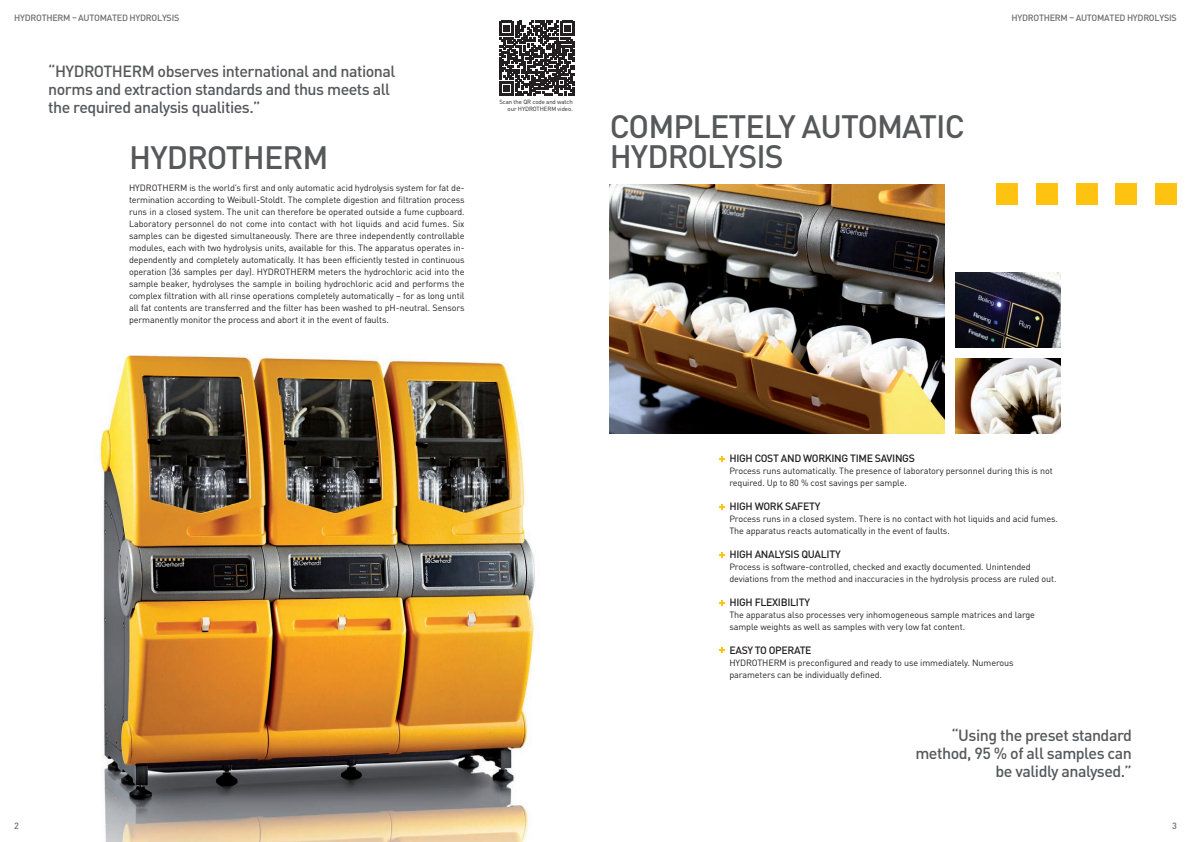
<style>
.page{position:relative;width:1191px;height:842px;background:#fff}
.page>*{position:absolute;margin:0;border:0;box-sizing:border-box;transform-origin:0 0}
.Headline_normal{font:500 32px/30px "DINOT";letter-spacing:-.03em;color:#57585a}
.Hervorgehoben{font:500 16px/18px "DINOT";letter-spacing:-.03em;color:#57585a}
.Fließtext{font:500 10.5px "DINOT";letter-spacing:-.03em;color:#231f20}
.Fließtext-2{font:9px/12px "DINOT";letter-spacing:-.01em;color:#231f20}
.t1{font:500 9px "DINOT";letter-spacing:-.03em;color:#6c6d70}
.t2{font:6px/7.2px "DINOT";letter-spacing:-.01em;color:#231f20;text-align:right}
</style>
<div class="page">
<img style="left:99px;top:355px;width:436px;height:487px">
<img style="left:609px;top:184px;width:335px;height:250px">
<img style="left:955px;top:272px;width:105px;height:75px">
<img style="left:955px;top:359px;width:105px;height:75px">
<div style="left:996px;top:184px;width:22px;height:21px;background:#fec210"></div>
<div style="left:1036px;top:184px;width:21px;height:21px;background:#fec210"></div>
<div style="left:1076px;top:184px;width:21px;height:21px;background:#fec210"></div>
<div style="left:1115px;top:184px;width:22px;height:21px;background:#fec210"></div>
<div style="left:1155px;top:184px;width:21px;height:21px;background:#fec210"></div>
<svg style="left:499px;top:21px;width:75px;height:75px"></svg>
<svg style="left:719px;top:456px;width:5px;height:5px"></svg>
<svg style="left:719px;top:504px;width:5px;height:5px"></svg>
<svg style="left:719px;top:552px;width:5px;height:6px"></svg>
<svg style="left:719px;top:600px;width:5px;height:6px"></svg>
<svg style="left:719px;top:648px;width:5px;height:5px"></svg>
<p class="t1" style="left:14px;top:12px;width:167px">HYDROTHERM – AUTOMATED HYDROLYSIS</p>
<p class="t1" style="left:1011px;top:12px;width:167px">HYDROTHERM – AUTOMATED HYDROLYSIS</p>
<p class="Hervorgehoben" style="left:48px;top:62px;width:349px">“HYDROTHERM observes international and national norms and extraction standards and thus meets all</p>
<p class="Hervorgehoben" style="left:48px;top:98px;width:214px">the required analysis qualities.”</p>
<p class="t2" style="left:499px;top:98px;width:75px">Scan the QR code and watch our HYDROTHERM video.</p>
<p class="Headline_normal" style="left:129px;top:142px;width:201px">HYDROTHERM</p>
<p class="Fließtext-2" style="left:129px;top:182px;width:337px;text-align:justify">HYDROTHERM is the world’s first and only automatic acid hydrolysis system for fat de&shy;termination according to Weibull-Stoldt. The complete digestion and filtration process runs in a closed system. The unit can therefore be operated outside a fume cupboard.<br>Laboratory personnel do not come into contact with hot liquids and acid fumes. Six samples can be digested simultaneously. There are three independently controllable modules, each with two hydrolysis units, available for this. The apparatus operates in&shy;dependently and completely automatically. It has been efficiently tested in continuous operation (36 samples per day). HYDROTHERM meters the hydrochloric acid into the sample beaker, hydrolyses the sample in boiling hydrochloric acid and performs the complex filtration with all rinse operations completely automatically – for as long until all fat contents are transferred and the filter has been washed to pH-neutral. Sensors permanently monitor the process and abort it in the event of faults.</p>
<p class="Headline_normal" style="left:610px;top:111px;width:356px">COMPLETELY AUTOMATIC<br>HYDROLYSIS</p>
<p class="Fließtext" style="left:729px;top:451px;width:187px">HIGH COST AND WORKING TIME SAVINGS</p>
<p class="Fließtext-2" style="left:729px;top:464px;width:325px">Process runs automatically. The presence of laboratory personnel during this is not required. Up to 80 % cost savings per sample.</p>
<p class="Fließtext" style="left:729px;top:499px;width:93px">HIGH WORK SAFETY</p>
<p class="Fließtext-2" style="left:729px;top:512px;width:330px">Process runs in a closed system. There is no contact with hot liquids and acid fumes.<br>The apparatus reacts automatically in the event of faults.</p>
<p class="Fließtext" style="left:729px;top:547px;width:113px">HIGH ANALYSIS QUALITY</p>
<p class="Fließtext-2" style="left:729px;top:560px;width:328px">Process is software-controlled, checked and exactly documented. Unintended deviations from the method and inaccuracies in the hydrolysis process are ruled out.</p>
<p class="Fließtext" style="left:729px;top:595px;width:82px">HIGH FLEXIBILITY</p>
<p class="Fließtext-2" style="left:729px;top:608px;width:307px">The apparatus also processes very inhomogeneous sample matrices and large sample weights as well as samples with very low fat content.</p>
<p class="Fließtext" style="left:729px;top:643px;width:84px">EASY TO OPERATE</p>
<p class="Fließtext-2" style="left:729px;top:656px;width:286px">HYDROTHERM is preconfigured and ready to use immediately. Numerous parameters can be individually defined.</p>
<p class="Hervorgehoben" style="left:915px;top:725px;width:218px;text-align:right">“Using the preset standard method, 95 % of all samples can be validly analysed.”</p>
<p class="t1" style="left:14px;top:820px;width:6px">2</p>
<p class="t1" style="left:1172px;top:820px;width:6px">3</p>
</div>
